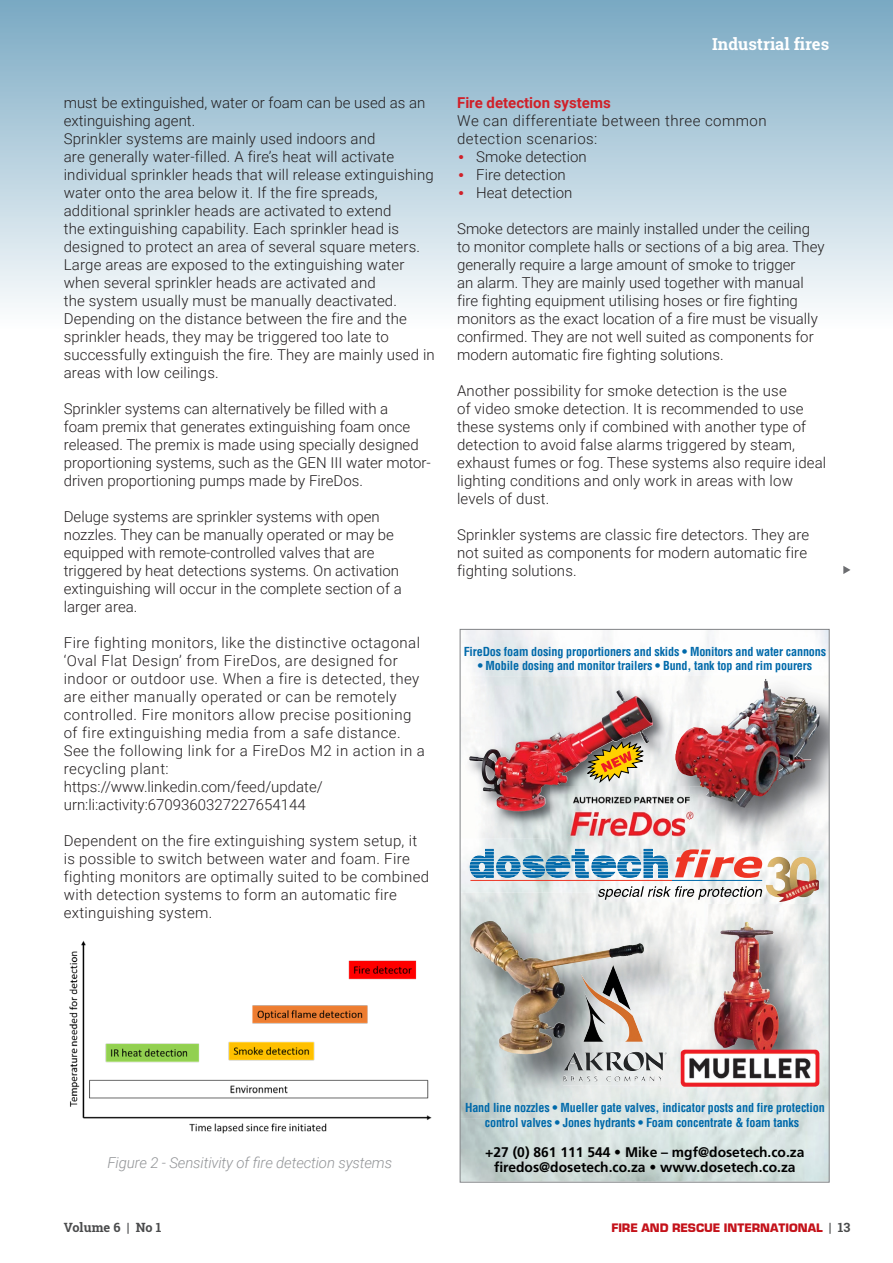
<style>
.page{position:relative;width:893px;height:1263px;background:#fff}
.page>*{position:absolute;margin:0;border:0;box-sizing:border-box;transform-origin:0 0}
.t1{font:700 16.5px "Roboto Slab";color:#fff}
.Bullets{font:300 15px/18px "Roboto";letter-spacing:.01em;color:#231f20}
.Bullets-2{font:300 15px/18px "Roboto";letter-spacing:.03em;color:#231f20}
.Captions{font:italic 300 15px "Roboto";letter-spacing:-.01em;color:#939598}
.Bullets-3{font:700 15px "Roboto";color:#d02029}
.t2{font:700 13.95px/15.1px "Frutiger";color:#000;text-align:center}
.t3{font:900 12.75px "Eurostile";color:#c4121a}
.t4{font:700 12.75px "Roboto Slab";color:#4b4c4d}
.t5{font:700 condensed 12.15px/14.5px "Helvetica";letter-spacing:-.015em;color:#0069aa;text-align:center}
.s1{font-family:"Century Gothic";font-weight:400;font-size:13.5px;color:#d02029}
.s2{font-family:"Roboto Slab";font-weight:700;color:#4b4c4d}
</style>
<div class="page">
<div style="left:0;top:0;width:893px;height:329px;background:linear-gradient(to bottom,#79a9c3,#fdfefe)"></div>
<img style="left:462px;top:893px;width:245px;height:225px">
<img style="left:470px;top:921px;width:20px;height:39px">
<img style="left:602px;top:965px;width:11px;height:31px">
<img style="left:462px;top:676px;width:210px;height:162px">
<img style="left:602px;top:690px;width:21px;height:28px">
<svg style="left:585px;top:741px;width:61px;height:43px;background:#c39b5e"></svg>
<img style="left:697px;top:904px;width:128px;height:196px">
<img style="left:714px;top:922px;width:65px;height:128px">
<img style="left:681px;top:1050px;width:138px;height:37px">
<img style="left:551px;top:838px;width:124px;height:16px">
<img style="left:551px;top:786px;width:121px;height:52px">
<img style="left:672px;top:676px;width:156px;height:174px">
<img style="left:672px;top:786px;width:43px;height:64px">
<img style="left:686px;top:679px;width:79px;height:56px">
<svg style="left:470px;top:849px;width:198px;height:29px;background:#7aaecc"></svg>
<svg style="left:675px;top:849px;width:87px;height:29px"></svg>
<hr style="left:470px;top:880px;width:202px;height:1px;background:#ee3524">
<hr style="left:672px;top:880px;width:90px;height:1px;background:#0069aa">
<svg style="left:598px;top:886px;width:164px;height:14px"></svg>
<img style="left:766px;top:856px;width:53px;height:46px">
<img style="left:69px;top:940px;width:363px;height:194px">
<svg style="left:843px;top:566px;width:7px;height:8px"></svg>
<p class="Bullets" style="left:64px;top:93px;width:363px">must be extinguished, water or foam can be used as an extinguishing agent.</p>
<p class="Bullets" style="left:64px;top:129px;width:373px">Sprinkler systems are mainly used indoors and<br>are generally water-filled. A fire’s heat will activate individual sprinkler heads that will release extinguishing water onto the area below it. If the fire spreads, additional sprinkler heads are activated to extend<br>the extinguishing capability. Each sprinkler head is designed to protect an area of several square meters.<br>Large areas are exposed to the extinguishing water when several sprinkler heads are activated and<br>the system usually must be manually deactivated.<br>Depending on the distance between the fire and the sprinkler heads, they may be triggered too late to successfully extinguish the fire. They are mainly used in areas with low ceilings.</p>
<p class="Bullets" style="left:64px;top:399px;width:369px">Sprinkler systems can alternatively be filled with a<br>foam premix that generates extinguishing foam once released. The premix is made using specially designed proportioning systems, such as the GEN III water motor&shy;driven proportioning pumps made by FireDos.</p>
<p class="Bullets" style="left:64px;top:507px;width:339px">Deluge systems are sprinkler systems with open nozzles. They can be manually operated or may be equipped with remote-controlled valves that are triggered by heat detections systems. On activation extinguishing will occur in the complete section of a larger area.</p>
<p class="Bullets-2" style="left:64px;top:633px;width:363px">Fire fighting monitors, like the distinctive octagonal ‘Oval Flat Design’ from FireDos, are designed for indoor or outdoor use. When a fire is detected, they are either manually operated or can be remotely controlled. Fire monitors allow precise positioning of fire extinguishing media from a safe distance.<br>See the following link for a FireDos M2 in action in a recycling plant:</p>
<p class="Bullets" style="left:64px;top:777px;width:260px">https://www.linkedin.com/feed/update/</p>
<p class="Bullets" style="left:64px;top:795px;width:244px">urn:li:activity:6709360327227654144</p>
<p class="Bullets" style="left:64px;top:831px;width:367px">Dependent on the fire extinguishing system setup, it is possible to switch between water and foam. Fire fighting monitors are optimally suited to be combined with detection systems to form an automatic fire extinguishing system.</p>
<p class="t1" style="left:712px;top:33px;width:119px">Industrial fires</p>
<p class="Bullets-3" style="left:457px;top:92px;width:155px">Fire detection systems</p>
<p class="Bullets-2" style="left:457px;top:111px;width:311px">We can differentiate between three common detection scenarios:</p>
<p class="Bullets" style="left:457px;top:147px;width:131px"><span class="s1">•</span> Smoke detection</p>
<p class="Bullets" style="left:457px;top:165px;width:110px"><span class="s1">•</span> Fire detection</p>
<p class="Bullets" style="left:457px;top:183px;width:117px"><span class="s1">•</span> Heat detection</p>
<p class="Bullets" style="left:457px;top:219px;width:369px">Smoke detectors are mainly installed under the ceiling to monitor complete halls or sections of a big area. They generally require a large amount of smoke to trigger<br>an alarm. They are mainly used together with manual fire fighting equipment utilising hoses or fire fighting monitors as the exact location of a fire must be visually confirmed. They are not well suited as components for modern automatic fire fighting solutions.</p>
<p class="Bullets" style="left:457px;top:381px;width:371px">Another possibility for smoke detection is the use<br>of video smoke detection. It is recommended to use these systems only if combined with another type of detection to avoid false alarms triggered by steam, exhaust fumes or fog. These systems also require ideal lighting conditions and only work in areas with low levels of dust.</p>
<p class="Bullets" style="left:457px;top:525px;width:354px">Sprinkler systems are classic fire detectors. They are not suited as components for modern automatic fire fighting solutions.</p>
<p class="t5" style="left:464px;top:644px;width:364px">FireDos foam dosing proportioners and skids • Monitors and water cannons</p>
<p class="t5" style="left:478px;top:659px;width:336px">• Mobile dosing and monitor trailers • Bund, tank top and rim pourers</p>
<p class="Captions" style="left:107px;top:1152px;width:286px">Figure 2 - Sensitivity of fire detection systems</p>
<p class="t5" style="left:465px;top:1100px;width:361px">Hand line nozzles • Mueller gate valves, indicator posts and fire protection control valves • Jones hydrants • Foam concentrate &amp; foam tanks</p>
<p class="t2" style="left:485px;top:1145px;width:321px">+27 (0) 861 111 544 • Mike – mgf@dosetech.co.za firedos@dosetech.co.za • www.dosetech.co.za</p>
<p class="t4" style="left:64px;top:1218px;width:99px">Volume 6 | No 1</p>
<p class="t3" style="left:611px;top:1220px;width:241px">FIRE AND RESCUE INTERNATIONAL <span class="s2">| 13</span></p>
</div>
